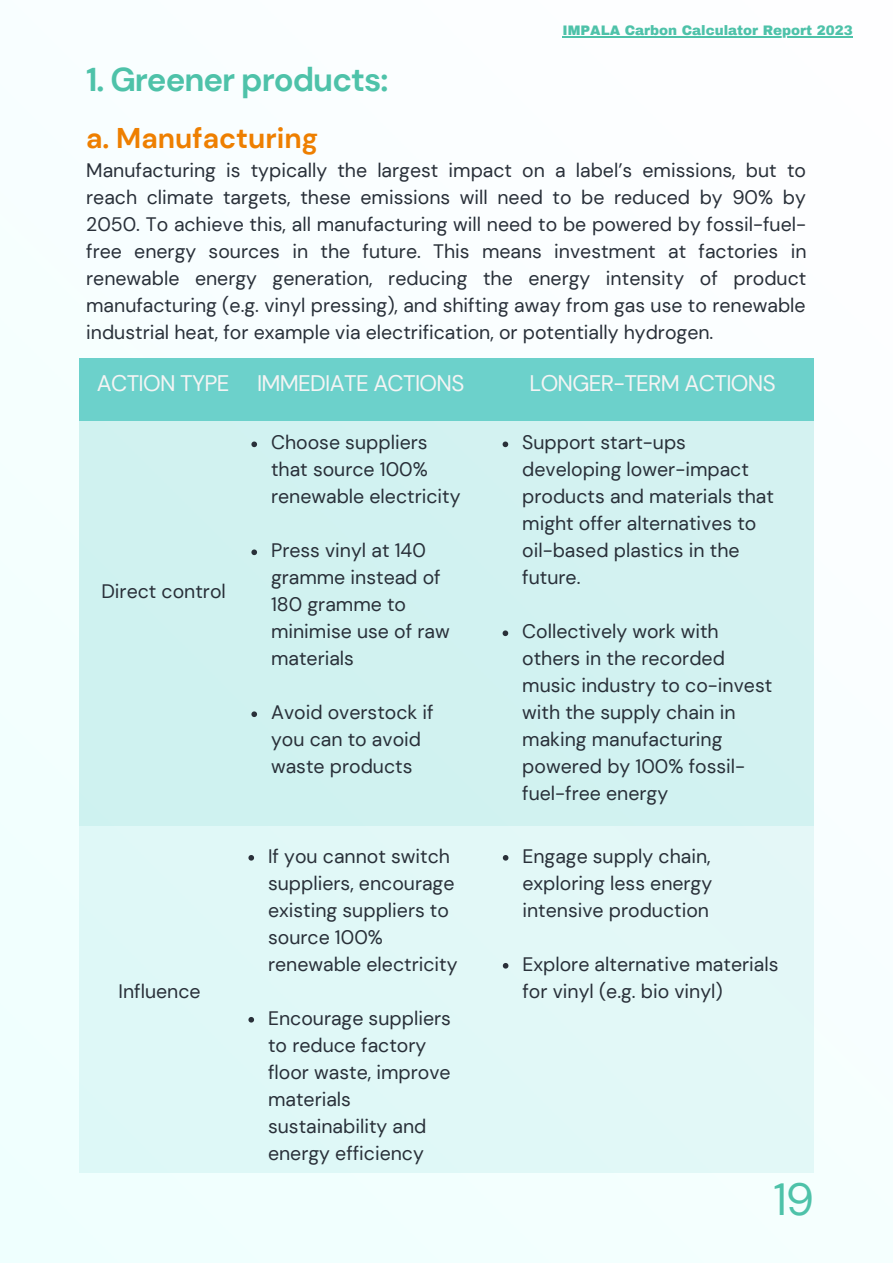
<style>
.page{position:relative;width:893px;height:1264px;background:#fff}
.page>*{position:absolute;margin:0;border:0;box-sizing:border-box;transform-origin:0 0}
.t1{font:45px "DM Sans";color:#4ec2a9}
.t2{font:700 33px "DM Sans";letter-spacing:-.03em;color:#4ec2a9}
.t3{font:700 28.5px "DM Sans";color:#ee7f00}
.t4{font:22.5px "DM Sans";letter-spacing:-.03em;color:#f4f4f4}
.t5{font:19.5px/27px "DM Sans";color:#293039}
.t6{font:900 13.5px "Archivo";color:#4ec2a9}
</style>
<div class="page">
<img style="left:0;top:36px;width:853px;height:1226px">
<div style="left:79px;top:358px;width:734px;height:63px;background:#6cd1cb"></div>
<div style="left:79px;top:421px;width:734px;height:405px;background:#d1f2f1"></div>
<svg style="left:251px;top:441px;width:6px;height:6px"></svg>
<svg style="left:251px;top:549px;width:6px;height:6px"></svg>
<svg style="left:251px;top:711px;width:6px;height:6px"></svg>
<svg style="left:502px;top:441px;width:6px;height:6px"></svg>
<svg style="left:502px;top:630px;width:6px;height:6px"></svg>
<div style="left:79px;top:826px;width:734px;height:346px;background:#e1f8f7"></div>
<svg style="left:248px;top:855px;width:6px;height:5px"></svg>
<svg style="left:248px;top:1017px;width:6px;height:5px"></svg>
<svg style="left:503px;top:855px;width:5px;height:5px"></svg>
<svg style="left:503px;top:963px;width:5px;height:5px"></svg>
<hr style="left:562px;top:36px;width:290px;height:1px;background:#4ec2a9">
<p class="t6" style="left:562px;top:22px;width:292px">IMPALA Carbon Calculator Report 2023</p>
<h2 class="t2" style="left:86px;top:59px;width:303px">1. Greener products:</h2>
<h3 class="t3" style="left:86px;top:120px;width:233px">a. Manufacturing</h3>
<p class="t5" style="left:86px;top:156px;width:721px;text-align:justify">Manufacturing is typically the largest impact on a label’s emissions, but to reach climate targets, these emissions will need to be reduced by 90% by 2050. To achieve this, all manufacturing will need to be powered by fossil-fuel&shy;free energy sources in the future. This means investment at factories in renewable energy generation, reducing the energy intensity of product manufacturing (e.g. vinyl pressing), and shifting away from gas use to renewable industrial heat, for example via electrification, or potentially hydrogen.</p>
<p class="t4" style="left:97px;top:369px;width:134px">ACTION TYPE</p>
<p class="t5" style="left:101px;top:577px;width:126px">Direct control</p>
<p class="t5" style="left:119px;top:977px;width:84px">Influence</p>
<p class="t4" style="left:257px;top:369px;width:209px">IMMEDIATE ACTIONS</p>
<p class="t5" style="left:271px;top:429px;width:191px">Choose suppliers that source 100% renewable electricity</p>
<p class="t5" style="left:271px;top:537px;width:180px">Press vinyl at 140 gramme instead of<br>180 gramme to minimise use of raw materials</p>
<p class="t5" style="left:271px;top:699px;width:164px">Avoid overstock if you can to avoid waste products</p>
<p class="t5" style="left:268px;top:842px;width:191px">If you cannot switch suppliers, encourage existing suppliers to source 100% renewable electricity</p>
<p class="t5" style="left:268px;top:1004px;width:184px">Encourage suppliers to reduce factory floor waste, improve materials sustainability and energy efficiency</p>
<p class="t4" style="left:529px;top:369px;width:247px">LONGER-TERM ACTIONS</p>
<p class="t5" style="left:522px;top:429px;width:253px">Support start-ups developing lower-impact products and materials that might offer alternatives to oil-based plastics in the future.</p>
<p class="t5" style="left:522px;top:618px;width:251px">Collectively work with others in the recorded music industry to co-invest with the supply chain in making manufacturing powered by 100% fossil&shy;fuel-free energy</p>
<p class="t5" style="left:522px;top:842px;width:191px;text-align:justify">Engage supply chain, exploring less energy intensive production</p>
<p class="t5" style="left:522px;top:950px;width:257px">Explore alternative materials for vinyl (e.g. bio vinyl)</p>
<h1 class="t1" style="left:773px;top:1171px;width:42px">19</h1>
</div>
